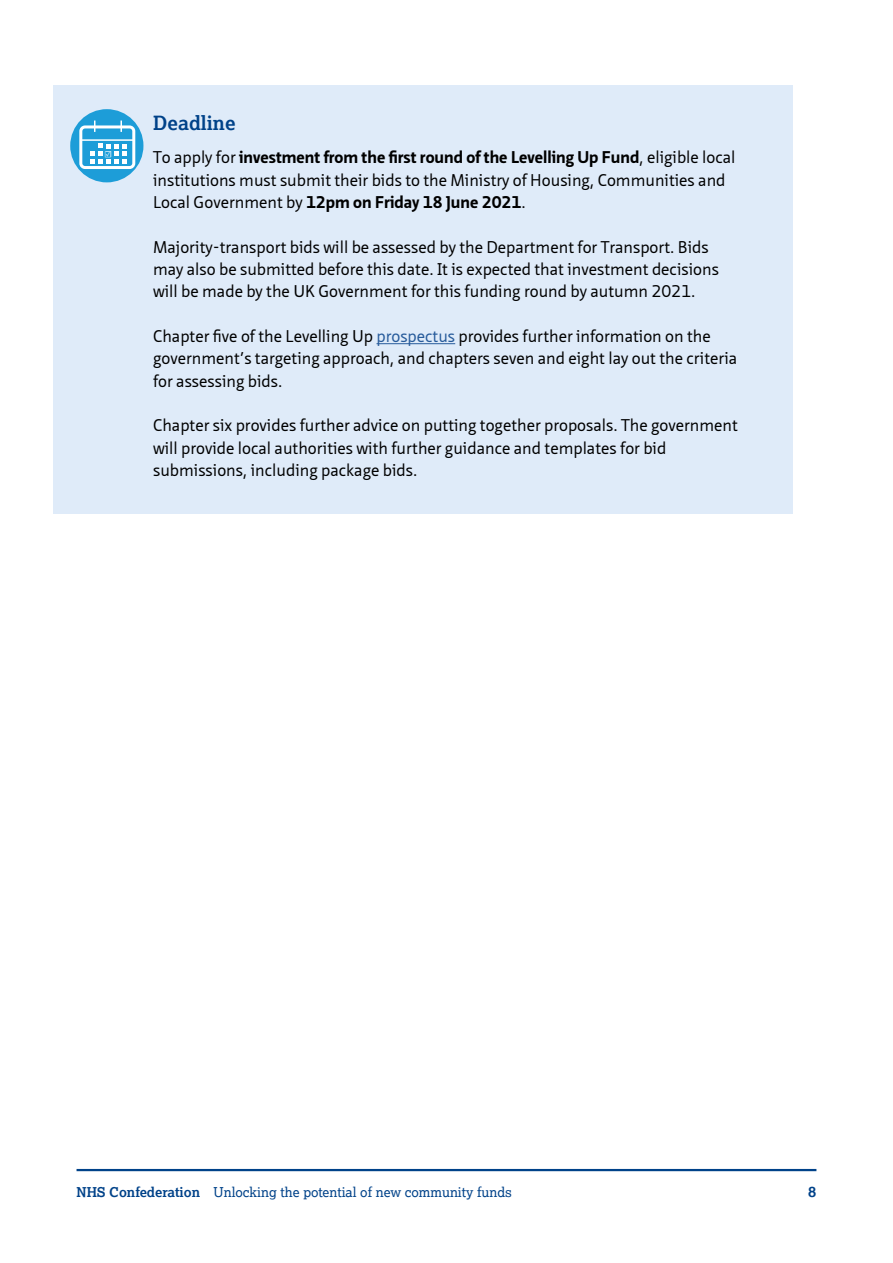
<style>
.page{position:relative;width:893px;height:1263px;background:#fff}
.page>*{position:absolute;margin:0;border:0;box-sizing:border-box;transform-origin:0 0}
.t1{font:700 19.5px "Lexia";color:#004289}
.t2{font:16.5px/22.4px "Neue Sans";color:#000}
.t3{font:700 15px "Lexia";color:#004289}
.t4{font:13.5px "Lexia";color:#004289}
.t5{font:9px "Minion Pro";color:#fff}
.s1{font-weight:700}
.s2{color:#275b9b}
</style>
<div class="page">
<hr style="left:77px;top:1169px;width:739px;height:2px;background:#004289">
<div style="left:53px;top:85px;width:740px;height:429px;background:#dfebf9"></div>
<hr style="left:376px;top:343px;width:79px;height:1px;background:#275b9b">
<div style="left:70px;top:109px;width:73px;height:73px;background:#1d9dd8;border-radius:50%"></div>
<div style="left:79px;top:125px;width:56px;height:44px;border:3px solid #fff;border-radius:4px"></div>
<hr style="left:81px;top:139px;width:53px;height:2px;background:#fff">
<svg style="left:120px;top:121px;width:2px;height:11px"></svg>
<svg style="left:90px;top:144px;width:36px;height:19px"></svg>
<p class="t5" style="left:104px;top:148px;width:9px">☑</p>
<p class="t1" style="left:153px;top:110px;width:84px">Deadline</p>
<p class="t2" style="left:153px;top:147px;width:584px">To apply for <span class="s1">investment from the first round of the Levelling Up Fund</span>, eligible local institutions must submit their bids to the Ministry of Housing, Communities and<br>Local Government by <span class="s1">12pm on Friday 18 June 2021</span>.</p>
<p class="t2" style="left:153px;top:236px;width:567px">Majority-transport bids will be assessed by the Department for Transport. Bids may also be submitted before this date. It is expected that investment decisions will be made by the UK Government for this funding round by autumn 2021.</p>
<p class="t2" style="left:153px;top:325px;width:586px">Chapter five of the Levelling Up <span class="s2">prospectus</span> provides further information on the government’s targeting approach, and chapters seven and eight lay out the criteria for assessing bids.</p>
<p class="t2" style="left:153px;top:415px;width:586px">Chapter six provides further advice on putting together proposals. The government will provide local authorities with further guidance and templates for bid submissions, including package bids.</p>
<p class="t4" style="left:77px;top:1183px;width:437px"><span class="s1">NHS Confederation</span> Unlocking the potential of new community funds</p>
<p class="t3" style="left:808px;top:1182px;width:10px">8</p>
</div>
